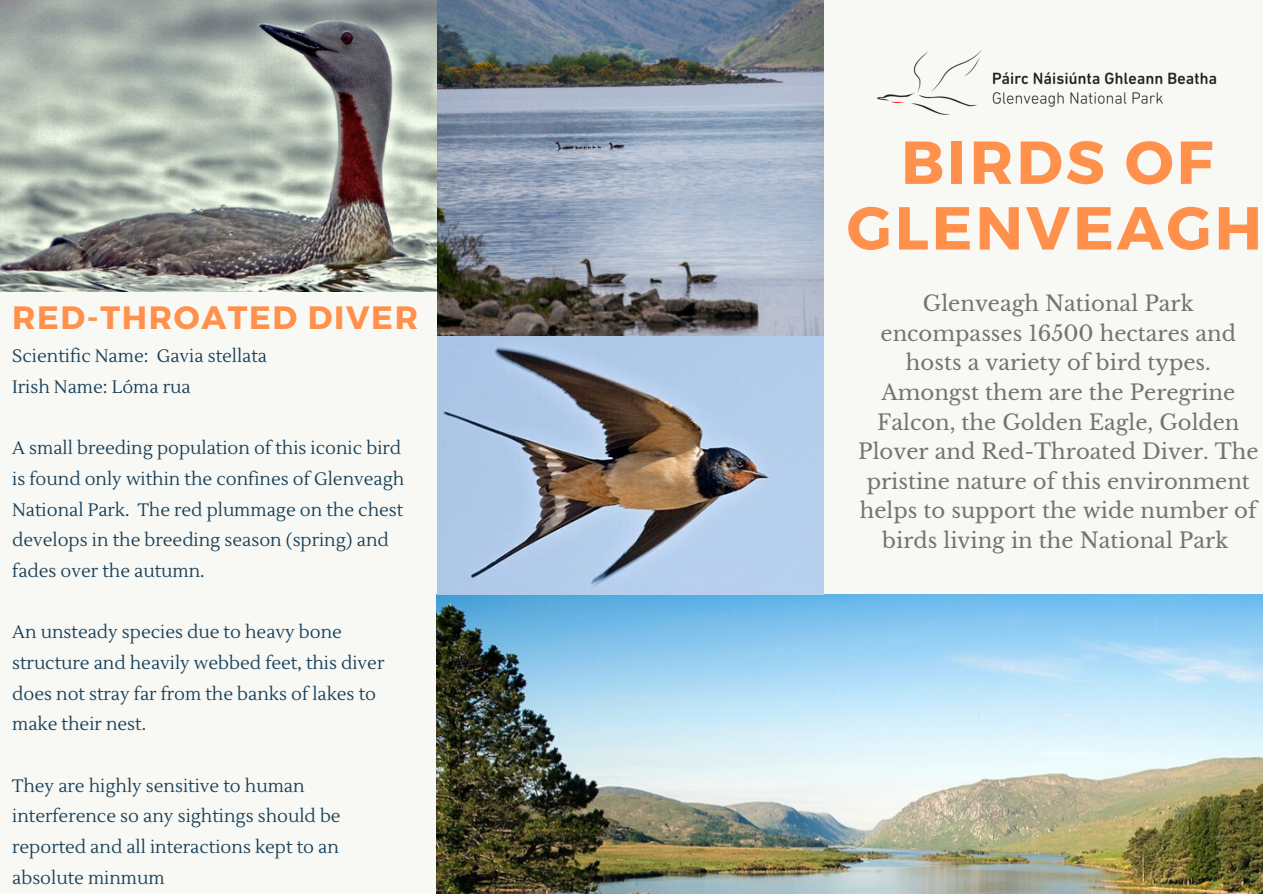
<style>
.page{position:relative;width:1263px;height:894px;background:#fff}
.page>*{position:absolute;margin:0;border:0;box-sizing:border-box;transform-origin:0 0}
.t1{font:700 60.45px/65.6px "Montserrat";letter-spacing:.05em;color:#ff914d;text-align:center}
.t2{font:700 32.25px "Montserrat";letter-spacing:.05em;color:#ff914d}
.t3{font:21.15px/29.5px "Libre Baskerville";color:#737373;text-align:center}
.t4{font:18px/30.6px "Lustria";color:#184059}
</style>
<div class="page">
<div style="left:0;top:0;width:1263px;height:893px;background:#f8f8f4"></div>
<img style="left:436px;top:594px;width:827px;height:299px">
<img style="left:877px;top:50px;width:340px;height:65px">
<img style="left:0;top:0;width:437px;height:291px">
<img style="left:438px;top:335px;width:385px;height:259px">
<img style="left:438px;top:0;width:385px;height:335px">
<h2 class="t2" style="left:12px;top:296px;width:407px">RED-THROATED DIVER</h2>
<p class="t4" style="left:12px;top:341px;width:256px">Scientific Name: Gavia stellata<br>Irish Name: Lóma rua</p>
<p class="t4" style="left:12px;top:433px;width:394px">A small breeding population of this iconic bird is found only within the confines of Glenveagh National Park. The red plummage on the chest develops in the breeding season (spring) and fades over the autumn.</p>
<p class="t4" style="left:12px;top:617px;width:374px">An unsteady species due to heavy bone structure and heavily webbed feet, this diver does not stray far from the banks of lakes to make their nest.</p>
<p class="t4" style="left:12px;top:770px;width:330px">They are highly sensitive to human interference so any sightings should be reported and all interactions kept to an absolute minmum</p>
<h1 class="t1" style="left:847px;top:126px;width:417px">BIRDS OF<br>GLENVEAGH</h1>
<p class="t3" style="left:858px;top:289px;width:402px">Glenveagh National Park encompasses 16500 hectares and hosts a variety of bird types.<br>Amongst them are the Peregrine<br>Falcon, the Golden Eagle, Golden<br>Plover and Red-Throated Diver. The pristine nature of this environment helps to support the wide number of birds living in the National Park</p>
</div>
